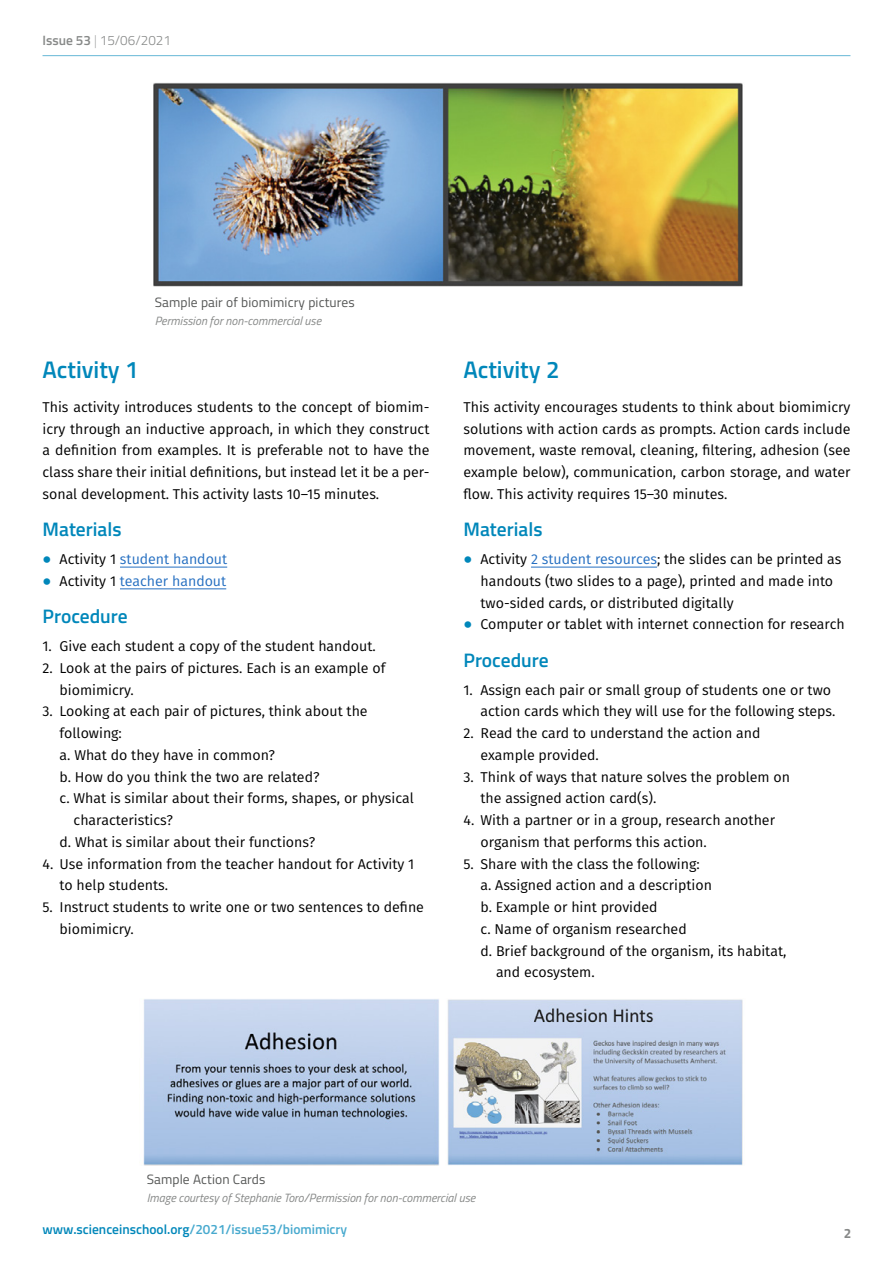
<style>
.page{position:relative;width:893px;height:1263px;background:#fff}
.page>*{position:absolute;margin:0;border:0;box-sizing:border-box;transform-origin:0 0}
.Heading_2{font:600 24px "Titillium Web";color:#0087ba}
.Heading_3{font:600 19.5px "Titillium Web";color:#0087ba}
.List_figures_FIRA{font:14.25px/21.8px "Fira Sans";color:#000}
.copy_FIRA{font:14.25px/21.8px "Fira Sans";color:#000;text-align:justify}
.t1{font:14.25px "Fira Sans";color:#256fc1}
.t2{font:600 13.5px "Titillium Web";color:#47a9ce}
.t3{font:13.5px "Titillium Web";letter-spacing:.01em;color:#555756}
.t4{font:300 13.5px "Titillium Web";color:#878988}
.t5{font:700 13.5px "Titillium Web";color:#878988}
.Credit{font:italic 12px "Titillium Web";color:#878988}
.s1{font-weight:600}
.s2{font-weight:200}
.s3{color:#0087ba}
.s4{color:#000}
.s5{color:#256fc1}
</style>
<div class="page">
<hr style="left:43px;top:55px;width:807px;height:1px;background:#66b7d6">
<hr style="left:120px;top:567px;width:107px;height:1px;background:#256fc1">
<hr style="left:120px;top:589px;width:106px;height:1px;background:#256fc1">
<hr style="left:531px;top:567px;width:126px;height:1px;background:#256fc1">
<img style="left:143px;top:999px;width:600px;height:167px">
<img style="left:153px;top:82px;width:590px;height:205px">
<p class="t4" style="left:43px;top:31px;width:130px"><span class="s1">Issue 53</span> <span class="s2">|</span> 15/06/2021</p>
<p class="t3" style="left:155px;top:292px;width:202px">Sample pair of biomimicry pictures</p>
<p class="Credit" style="left:155px;top:312px;width:168px">Permission for non-commercial use</p>
<p class="Heading_2" style="left:43px;top:352px;width:97px">Activity 1</p>
<p class="copy_FIRA" style="left:43px;top:396px;width:388px">This activity introduces students to the concept of biomim&shy;icry through an inductive approach, in which they construct a definition from examples. It is preferable not to have the class share their initial definitions, but instead let it be a per&shy;sonal development. This activity lasts 10–15 minutes.</p>
<p class="Heading_3" style="left:43px;top:515px;width:81px">Materials</p>
<p class="t1" style="left:43px;top:548px;width:186px"><span class="s3">⦁</span> <span class="s4">Activity 1</span> student handout</p>
<p class="t1" style="left:43px;top:570px;width:185px"><span class="s3">⦁</span> <span class="s4">Activity 1</span> teacher handout</p>
<p class="Heading_3" style="left:43px;top:602px;width:87px">Procedure</p>
<p class="List_figures_FIRA" style="left:43px;top:635px;width:335px">1. Give each student a copy of the student handout.</p>
<p class="List_figures_FIRA" style="left:60px;top:657px;width:327px;text-indent:-17px">2. Look at the pairs of pictures. Each is an example of biomimicry.</p>
<p class="List_figures_FIRA" style="left:60px;top:700px;width:310px;text-indent:-17px">3. Looking at each pair of pictures, think about the following:</p>
<p class="List_figures_FIRA" style="left:60px;top:744px;width:217px">a. What do they have in common?</p>
<p class="List_figures_FIRA" style="left:60px;top:765px;width:262px">b. How do you think the two are related?</p>
<p class="List_figures_FIRA" style="left:74px;top:787px;width:342px;text-indent:-14px">c. What is similar about their forms, shapes, or physical characteristics?</p>
<p class="List_figures_FIRA" style="left:60px;top:831px;width:257px">d. What is similar about their functions?</p>
<p class="List_figures_FIRA" style="left:60px;top:852px;width:356px;text-indent:-17px">4. Use information from the teacher handout for Activity 1 to help students.</p>
<p class="List_figures_FIRA" style="left:60px;top:896px;width:366px;text-indent:-17px">5. Instruct students to write one or two sentences to define biomimicry.</p>
<p class="Heading_2" style="left:463px;top:352px;width:97px">Activity 2</p>
<p class="copy_FIRA" style="left:463px;top:396px;width:388px">This activity encourages students to think about biomimicry solutions with action cards as prompts. Action cards include movement, waste removal, cleaning, filtering, adhesion (see example below), communication, carbon storage, and water flow. This activity requires 15–30 minutes.</p>
<p class="Heading_3" style="left:463px;top:515px;width:81px">Materials</p>
<p class="copy_FIRA" style="left:480px;top:548px;width:363px;text-align:left;text-indent:-17px"><span class="s3">⦁</span> Activity <span class="s5">2 student resources</span>; the slides can be printed as handouts (two slides to a page), printed and made into two-sided cards, or distributed digitally</p>
<p class="copy_FIRA" style="left:463px;top:613px;width:383px"><span class="s3">⦁</span> Computer or tablet with internet connection for research</p>
<p class="Heading_3" style="left:463px;top:645px;width:87px">Procedure</p>
<p class="List_figures_FIRA" style="left:480px;top:678px;width:356px;text-indent:-17px">1. Assign each pair or small group of students one or two action cards which they will use for the following steps.</p>
<p class="List_figures_FIRA" style="left:480px;top:722px;width:282px;text-indent:-17px">2. Read the card to understand the action and example provided.</p>
<p class="List_figures_FIRA" style="left:480px;top:765px;width:311px;text-indent:-17px">3. Think of ways that nature solves the problem on the assigned action card(s).</p>
<p class="List_figures_FIRA" style="left:480px;top:809px;width:296px;text-indent:-17px">4. With a partner or in a group, research another organism that performs this action.</p>
<p class="List_figures_FIRA" style="left:463px;top:852px;width:238px">5. Share with the class the following:</p>
<p class="List_figures_FIRA" style="left:480px;top:874px;width:233px">a. Assigned action and a description</p>
<p class="List_figures_FIRA" style="left:480px;top:896px;width:179px">b. Example or hint provided</p>
<p class="List_figures_FIRA" style="left:480px;top:918px;width:208px">c. Name of organism researched</p>
<p class="List_figures_FIRA" style="left:496px;top:939px;width:292px;text-indent:-15px">d. Brief background of the organism, its habitat, and ecosystem.</p>
<p class="t3" style="left:147px;top:1169px;width:120px">Sample Action Cards</p>
<p class="Credit" style="left:147px;top:1189px;width:330px">Image courtesy of Stephanie Toro/Permission for non-commercial use</p>
<p class="t2" style="left:43px;top:1219px;width:306px"><span class="s3">www.scienceinschool.org</span>/2021/issue53/biomimicry</p>
<p class="t5" style="left:844px;top:1223px;width:9px">2</p>
</div>
